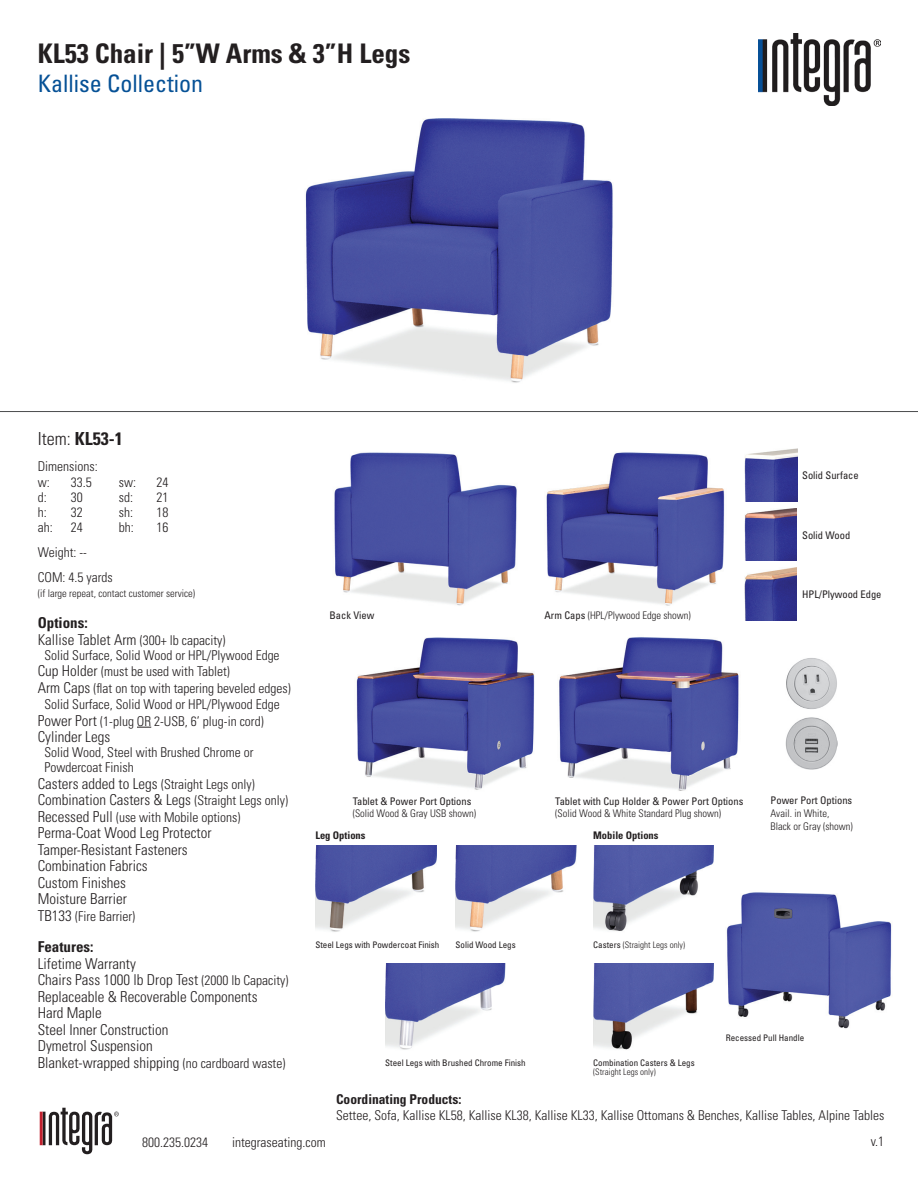
<style>
.page{position:relative;width:918px;height:1188px;background:#fff}
.page>*{position:absolute;margin:0;border:0;box-sizing:border-box;transform-origin:0 0}
.t1{font:700 condensed 27px "Univers LT Std";color:#231f20}
.t2{font:condensed 24px "Univers LT Std";color:#065196}
.t3{font:700 condensed 18px "Univers LT Std";color:#231f20}
.t4{font:300 condensed 15px/16.5px "Univers LT Std";color:#231f20}
.t5{font:700 condensed 15px "Univers LT Std";color:#231f20}
.t6{font:300 condensed 13.5px/15.8px "Univers LT Std";color:#231f20}
.t7{font:700 condensed 13.5px "Univers LT Std";color:#231f20}
.t8{font:300 condensed 10.5px/12.6px "Univers LT Std";color:#231f20}
.t9{font:condensed 10.5px "Univers LT Std";color:#231f20}
.t10{font:700 condensed 10.5px "Univers LT Std";color:#231f20}
.t11{font:condensed 9px "Univers LT Std";color:#231f20}
.t12{font:300 condensed 9px "Univers LT Std";color:#231f20}
.s1{font-weight:300}
.s2{font-weight:700}
.s3{font-size:13.5px}
.s4{font-size:15px}
.s5{font-weight:400}
</style>
<div class="page">
<img style="left:758px;top:34px;width:123px;height:72px">
<svg style="left:40px;top:1108px;width:79px;height:46px"></svg>
<svg style="left:137px;top:727px;width:14px;height:1px"></svg>
<hr style="left:0;top:411px;width:918px;height:1px;background:#4b4c4d">
<img style="left:305px;top:118px;width:308px;height:265px">
<img style="left:334px;top:452px;width:183px;height:154px">
<img style="left:546px;top:452px;width:179px;height:154px">
<img style="left:356px;top:637px;width:179px;height:153px">
<img style="left:559px;top:637px;width:180px;height:154px">
<img style="left:315px;top:846px;width:121px;height:86px">
<img style="left:726px;top:892px;width:166px;height:137px">
<img style="left:744px;top:449px;width:53px;height:53px">
<img style="left:744px;top:508px;width:53px;height:53px">
<img style="left:744px;top:568px;width:53px;height:53px">
<img style="left:456px;top:846px;width:120px;height:86px">
<img style="left:385px;top:964px;width:121px;height:86px">
<img style="left:593px;top:846px;width:121px;height:85px">
<img style="left:593px;top:964px;width:121px;height:86px">
<img style="left:785px;top:717px;width:53px;height:53px">
<img style="left:786px;top:658px;width:51px;height:51px">
<h1 class="t1" style="left:38px;top:37px;width:374px">KL53 Chair | 5”W Arms &amp; 3”H Legs</h1>
<h2 class="t2" style="left:38px;top:68px;width:167px">Kallise Collection</h2>
<h3 class="t3" style="left:38px;top:428px;width:86px"><span class="s1">Item:</span> KL53-1</h3>
<p class="t6" style="left:38px;top:458px;width:61px">Dimensions: w:</p>
<p class="t6" style="left:71px;top:474px;width:22px">33.5</p>
<p class="t6" style="left:119px;top:474px;width:19px">sw:</p>
<p class="t6" style="left:157px;top:474px;width:13px">24</p>
<p class="t9" style="left:802px;top:469px;width:58px">Solid Surface</p>
<p class="t6" style="left:38px;top:489px;width:10px">d:</p>
<p class="t6" style="left:71px;top:489px;width:13px">30</p>
<p class="t6" style="left:119px;top:489px;width:16px">sd:</p>
<p class="t6" style="left:157px;top:489px;width:13px">21</p>
<p class="t6" style="left:38px;top:504px;width:10px">h:</p>
<p class="t6" style="left:71px;top:504px;width:13px">32</p>
<p class="t6" style="left:119px;top:504px;width:16px">sh:</p>
<p class="t6" style="left:157px;top:504px;width:13px">18</p>
<p class="t6" style="left:38px;top:519px;width:16px">ah:</p>
<p class="t6" style="left:71px;top:519px;width:13px">24</p>
<p class="t6" style="left:119px;top:519px;width:16px">bh:</p>
<p class="t6" style="left:157px;top:519px;width:13px">16</p>
<p class="t6" style="left:38px;top:539px;width:76px;line-height:25px">Weight: --<br>COM: 4.5 yards</p>
<p class="t8" style="left:38px;top:587px;width:159px">(if large repeat, contact customer service)</p>
<p class="t4" style="left:38px;top:615px;width:189px"><span class="s2">Options:<br></span>Kallise Tablet Arm <span class="s3">(300+ lb capacity)</span></p>
<p class="t6" style="left:45px;top:647px;width:237px">Solid Surface, Solid Wood or HPL/Plywood Edge</p>
<p class="t6" style="left:38px;top:664px;width:193px"><span class="s4">Cup Holder</span> (must be used with Tablet)</p>
<p class="t6" style="left:38px;top:680px;width:254px"><span class="s4">Arm Caps</span> (flat on top with tapering beveled edges)</p>
<p class="t6" style="left:45px;top:697px;width:237px">Solid Surface, Solid Wood or HPL/Plywood Edge</p>
<p class="t6" style="left:38px;top:713px;width:227px"><span class="s4">Power Port</span> (1-plug OR 2-USB, 6’ plug-in cord)</p>
<p class="t4" style="left:38px;top:729px;width:74px">Cylinder Legs</p>
<p class="t6" style="left:45px;top:745px;width:210px;line-height:15px">Solid Wood, Steel with Brushed Chrome or<br>Powdercoat Finish</p>
<p class="t4" style="left:38px;top:775px;width:252px">Casters added to Legs <span class="s3">(Straight Legs only)<br></span>Combination Casters &amp; Legs <span class="s3">(Straight Legs only)</span></p>
<p class="t6" style="left:38px;top:809px;width:204px"><span class="s4">Recessed Pull</span> (use with Mobile options)</p>
<p class="t4" style="left:38px;top:825px;width:175px">Perma-Coat Wood Leg Protector<br>Tamper-Resistant Fasteners<br>Combination Fabrics<br>Custom Finishes<br>Moisture Barrier</p>
<p class="t6" style="left:38px;top:908px;width:99px"><span class="s4">TB133</span> (Fire Barrier)</p>
<p class="t5" style="left:38px;top:938px;width:57px">Features:</p>
<p class="t4" style="left:38px;top:955px;width:252px">Lifetime Warranty<br>Chairs Pass 1000 lb Drop Test <span class="s3">(2000 lb Capacity)<br></span>Replaceable &amp; Recoverable Components<br>Hard Maple<br>Steel Inner Construction<br>Dymetrol Suspension<br>Blanket-wrapped shipping <span class="s3">(no cardboard waste)</span></p>
<p class="t9" style="left:802px;top:528px;width:50px">Solid Wood</p>
<p class="t9" style="left:330px;top:609px;width:46px">Back View</p>
<p class="t8" style="left:545px;top:609px;width:148px"><span class="s5">Arm Caps</span> (HPL/Plywood Edge shown)</p>
<p class="t9" style="left:802px;top:588px;width:81px">HPL/Plywood Edge</p>
<p class="t9" style="left:353px;top:794px;width:120px">Tablet &amp; Power Port Options</p>
<p class="t8" style="left:353px;top:807px;width:125px">(Solid Wood &amp; Gray USB shown)</p>
<p class="t9" style="left:555px;top:794px;width:190px">Tablet with Cup Holder &amp; Power Port Options</p>
<p class="t8" style="left:555px;top:807px;width:167px">(Solid Wood &amp; White Standard Plug shown)</p>
<p class="t10" style="left:315px;top:829px;width:52px">Leg Options</p>
<p class="t10" style="left:593px;top:829px;width:67px">Mobile Options</p>
<p class="t9" style="left:771px;top:794px;width:83px">Power Port Options</p>
<p class="t8" style="left:771px;top:807px;width:84px">Avail. in White,<br>Black or Gray (shown)</p>
<p class="t11" style="left:315px;top:939px;width:125px">Steel Legs with Powdercoat Finish</p>
<p class="t11" style="left:456px;top:939px;width:62px">Solid Wood Legs</p>
<p class="t12" style="left:593px;top:939px;width:93px"><span class="s5">Casters</span> (Straight Legs only)</p>
<p class="t11" style="left:385px;top:1057px;width:142px">Steel Legs with Brushed Chrome Finish</p>
<p class="t11" style="left:593px;top:1057px;width:103px">Combination Casters &amp; Legs</p>
<p class="t12" style="left:593px;top:1066px;width:64px">(Straight Legs only)</p>
<p class="t11" style="left:726px;top:1032px;width:80px">Recessed Pull Handle</p>
<p class="t7" style="left:336px;top:1091px;width:127px">Coordinating Products:</p>
<p class="t6" style="left:336px;top:1108px;width:550px">Settee, Sofa, Kallise KL58, Kallise KL38, Kallise KL33, Kallise Ottomans &amp; Benches, Kallise Tables, Alpine Tables</p>
<p class="t6" style="left:142px;top:1134px;width:67px">800.235.0234</p>
<p class="t6" style="left:232px;top:1134px;width:95px">integraseating.com</p>
<p class="t6" style="left:871px;top:1134px;width:15px">v.1</p>
</div>
